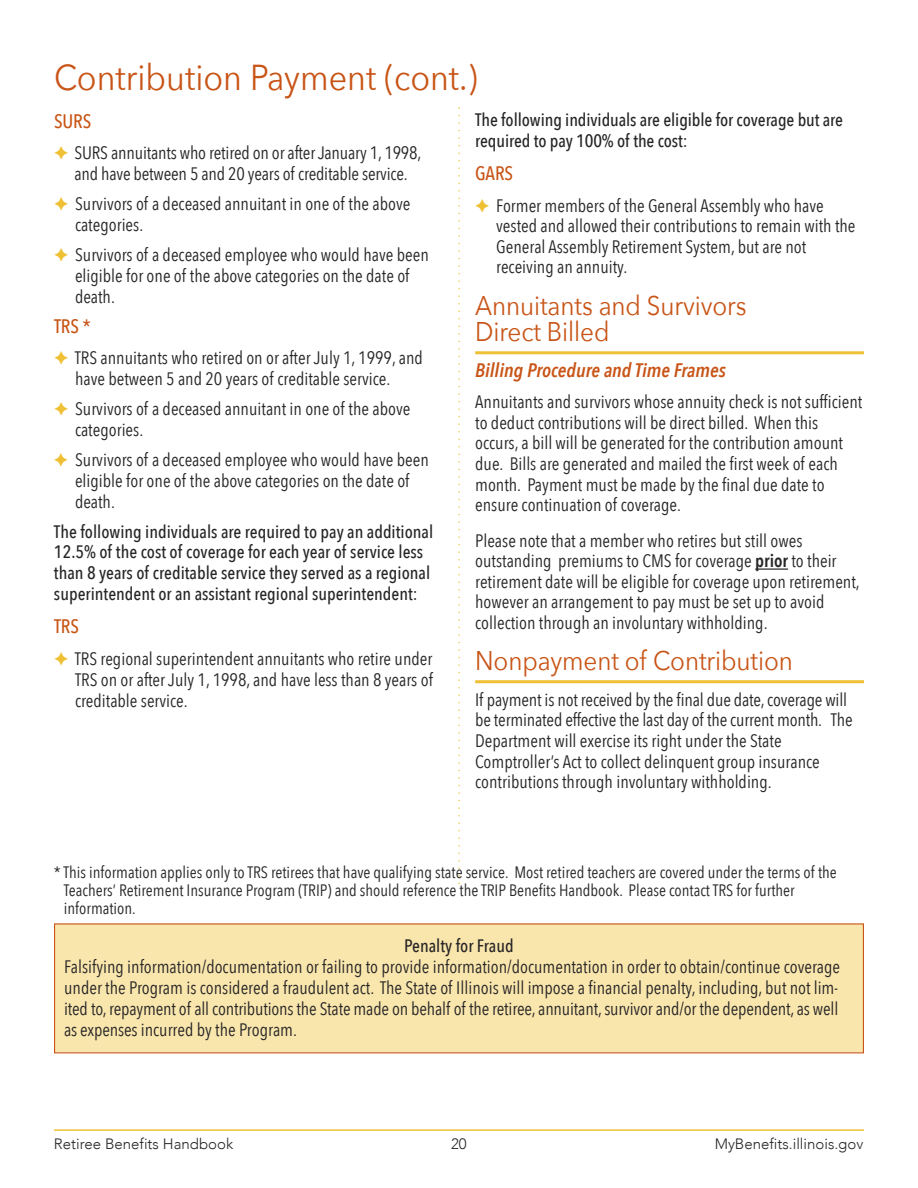
<style>
.page{position:relative;width:918px;height:1188px;background:#fff}
.page>*{position:absolute;margin:0;border:0;box-sizing:border-box;transform-origin:0 0}
.t1{font:36px "Avenir Next";color:#c85416;scale:.9 1}
.t2{font:27px/26.5px "Avenir Next";letter-spacing:-.005em;color:#c85416;scale:.9 1}
.t3{font:italic 600 19.5px "Avenir Next Condensed";color:#c85416}
.t4{font:500 19.5px "Avenir Next Condensed";letter-spacing:-.005em;color:#c85416}
.t5{font:18px/20.5px "Avenir Next Condensed";color:#272526}
.t6{font:500 18px/20.5px "Avenir Next Condensed";color:#272526}
.t7{font:16.5px/18px "Avenir Next Condensed";color:#272526}
.t8{font:300 15px "Avenir";color:#272526}
.s1{font-weight:600}
</style>
<div class="page">
<hr style="left:54px;top:1129px;width:810px;height:2px;background:#efc033">
<hr style="left:475px;top:351px;width:389px;height:3px;background:#efc033">
<hr style="left:755px;top:568px;width:33px;height:2px;background:#272526">
<hr style="left:475px;top:680px;width:389px;height:3px;background:#efc033">
<svg style="left:458px;top:107px;width:2px;height:777px"></svg>
<div style="left:55px;top:925px;width:808px;height:127px;background:#f9e6ad"></div>
<h1 class="t1" style="left:54px;top:54px;width:472px">Contribution Payment (cont.)</h1>
<p class="t4" style="left:54px;top:108px;width:39px">SURS</p>
<p class="t5" style="left:74px;top:143px;width:348px;line-height:21px">SURS annuitants who retired on or after January 1, 1998, and have between 5 and 20 years of creditable service.</p>
<p class="t5" style="left:75px;top:194px;width:337px;line-height:21px">Survivors of a deceased annuitant in one of the above categories.</p>
<p class="t5" style="left:75px;top:245px;width:355px;line-height:21px">Survivors of a deceased employee who would have been eligible for one of the above categories on the date of death.</p>
<p class="t4" style="left:54px;top:313px;width:38px">TRS *</p>
<p class="t5" style="left:75px;top:348px;width:350px;line-height:21px">TRS annuitants who retired on or after July 1, 1999, and have between 5 and 20 years of creditable service.</p>
<p class="t5" style="left:75px;top:399px;width:337px;line-height:21px">Survivors of a deceased annuitant in one of the above categories.</p>
<p class="t5" style="left:75px;top:450px;width:355px;line-height:21px">Survivors of a deceased employee who would have been eligible for one of the above categories on the date of death.</p>
<p class="t6" style="left:54px;top:522px;width:381px">The following individuals are required to pay an additional 12.5% of the cost of coverage for each year of service less than 8 years of creditable service they served as a regional superintendent or an assistant regional superintendent:</p>
<p class="t4" style="left:54px;top:614px;width:26px">TRS</p>
<p class="t5" style="left:75px;top:649px;width:360px;line-height:21px;text-align:justify">TRS regional superintendent annuitants who retire under TRS on or after July 1, 1998, and have less than 8 years of creditable service.</p>
<p class="t6" style="left:475px;top:110px;width:369px">The following individuals are eligible for coverage but are required to pay 100% of the cost:</p>
<p class="t4" style="left:475px;top:161px;width:39px">GARS</p>
<p class="t5" style="left:496px;top:196px;width:361px">Former members of the General Assembly who have vested and allowed their contributions to remain with the General Assembly Retirement System, but are not receiving an annuity.</p>
<h2 class="t2" style="left:475px;top:293px;width:303px">Annuitants and Survivors<br>Direct Billed</h2>
<p class="t3" style="left:475px;top:357px;width:252px">Billing Procedure and Time Frames</p>
<p class="t5" style="left:475px;top:392px;width:389px">Annuitants and survivors whose annuity check is not sufficient to deduct contributions will be direct billed. When this occurs, a bill will be generated for the contribution amount due. Bills are generated and mailed the first week of each month. Payment must be made by the final due date to ensure continuation of coverage.</p>
<p class="t5" style="left:475px;top:531px;width:386px">Please note that a member who retires but still owes outstanding premiums to CMS for coverage <span class="s1">prior</span> to their retirement date will be eligible for coverage upon retirement, however an arrangement to pay must be set up to avoid collection through an involuntary withholding.</p>
<h2 class="t2" style="left:475px;top:649px;width:355px">Nonpayment of Contribution</h2>
<p class="t5" style="left:475px;top:690px;width:379px">If payment is not received by the final due date, coverage will be terminated effective the last day of the current month. The Department will exercise its right under the State Comptroller’s Act to collect delinquent group insurance contributions through involuntary withholding.</p>
<p class="t7" style="left:64px;top:864px;width:774px;text-indent:-10px">* This information applies only to TRS retirees that have qualifying state service. Most retired teachers are covered under the terms of the<br>Teachers’ Retirement Insurance Program (TRIP) and should reference the TRIP Benefits Handbook. Please contact TRS for further information.</p>
<p class="t6" style="left:404px;top:936px;width:111px">Penalty for Fraud</p>
<p class="t5" style="left:64px;top:956px;width:778px;line-height:21px;text-align:justify">Falsifying information/documentation or failing to provide information/documentation in order to obtain/continue coverage under the Program is considered a fraudulent act. The State of Illinois will impose a financial penalty, including, but not lim&shy;ited to, repayment of all contributions the State made on behalf of the retiree, annuitant, survivor and/or the dependent, as well as expenses incurred by the Program.</p>
<p class="t8" style="left:54px;top:1134px;width:181px">Retiree Benefits Handbook</p>
<p class="t8" style="left:451px;top:1134px;width:17px">20</p>
<p class="t8" style="left:715px;top:1134px;width:150px">MyBenefits.illinois.gov</p>
</div>
